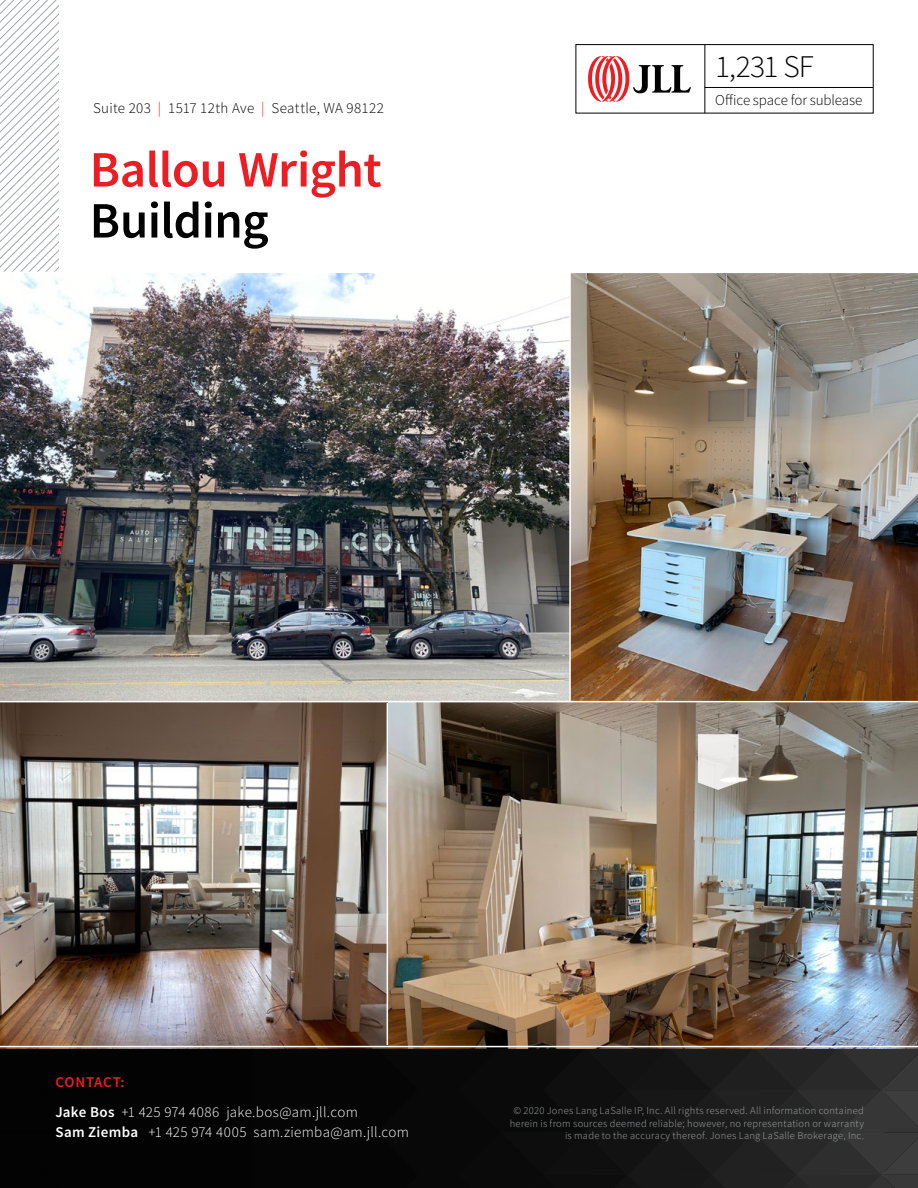
<style>
.page{position:relative;width:918px;height:1188px;background:#fff}
.page>*{position:absolute;margin:0;border:0;box-sizing:border-box;transform-origin:0 0}
.t1{font:51px "Source Sans Variable";letter-spacing:.025em;color:#ed1d24}
.t2{font:51px "Source Sans Variable";letter-spacing:.02em;color:#000}
.t3{font:31.5px "Source Sans Variable";color:#000}
.t4{font:15px/19.5px "Source Sans Variable";letter-spacing:.025em;color:#fff}
.t5{font:15px "Source Sans Variable";letter-spacing:.02em;color:#000}
.t6{font:15px "Source Sans Variable";letter-spacing:-.005em;color:#000}
.t7{font:15px "Source Sans Variable";letter-spacing:.075em;color:#ed1d24}
.t8{font:10.5px/12.6px "Source Sans Variable";letter-spacing:.035em;color:#a3a7a9;text-align:right}
.s1{color:#ed1d24}
</style>
<div class="page">
<img style="left:0;top:0;width:918px;height:1188px">
<hr style="left:0;top:701px;width:918px;height:1px;background:#fff">
<hr style="left:0;top:272px;width:918px;height:1px;background:#fff">
<hr style="left:569px;top:271px;width:2px;height:430px;background:#fff">
<hr style="left:387px;top:703px;width:1px;height:342px;background:#fff">
<hr style="left:0;top:1046px;width:918px;height:1px;background:#fff">
<h3 class="t5" style="left:93px;top:99px;width:292px">Suite 203 <span class="s1">|</span> 1517 12th Ave <span class="s1">|</span> Seattle, WA 98122</h3>
<h1 class="t1" style="left:90px;top:139px;width:291px">Ballou Wright</h1>
<h1 class="t2" style="left:90px;top:190px;width:179px">Building</h1>
<h2 class="t3" style="left:715px;top:47px;width:100px">1,231 SF</h2>
<h3 class="t6" style="left:715px;top:91px;width:149px">Office space for sublease</h3>
<h3 class="t7" style="left:55px;top:1073px;width:70px">CONTACT:</h3>
<h3 class="t4" style="left:55px;top:1103px;width:355px">Jake Bos +1 425 974 4086 jake.bos@am.jll.com<br>Sam Ziemba +1 425 974 4005 sam.ziemba@am.jll.com</h3>
<p class="t8" style="left:510px;top:1104px;width:356px">© 2020 Jones Lang LaSalle IP, Inc. All rights reserved. All information contained herein is from sources deemed reliable; however, no representation or warranty is made to the accuracy thereof. Jones Lang LaSalle Brokerage, Inc.</p>
</div>
